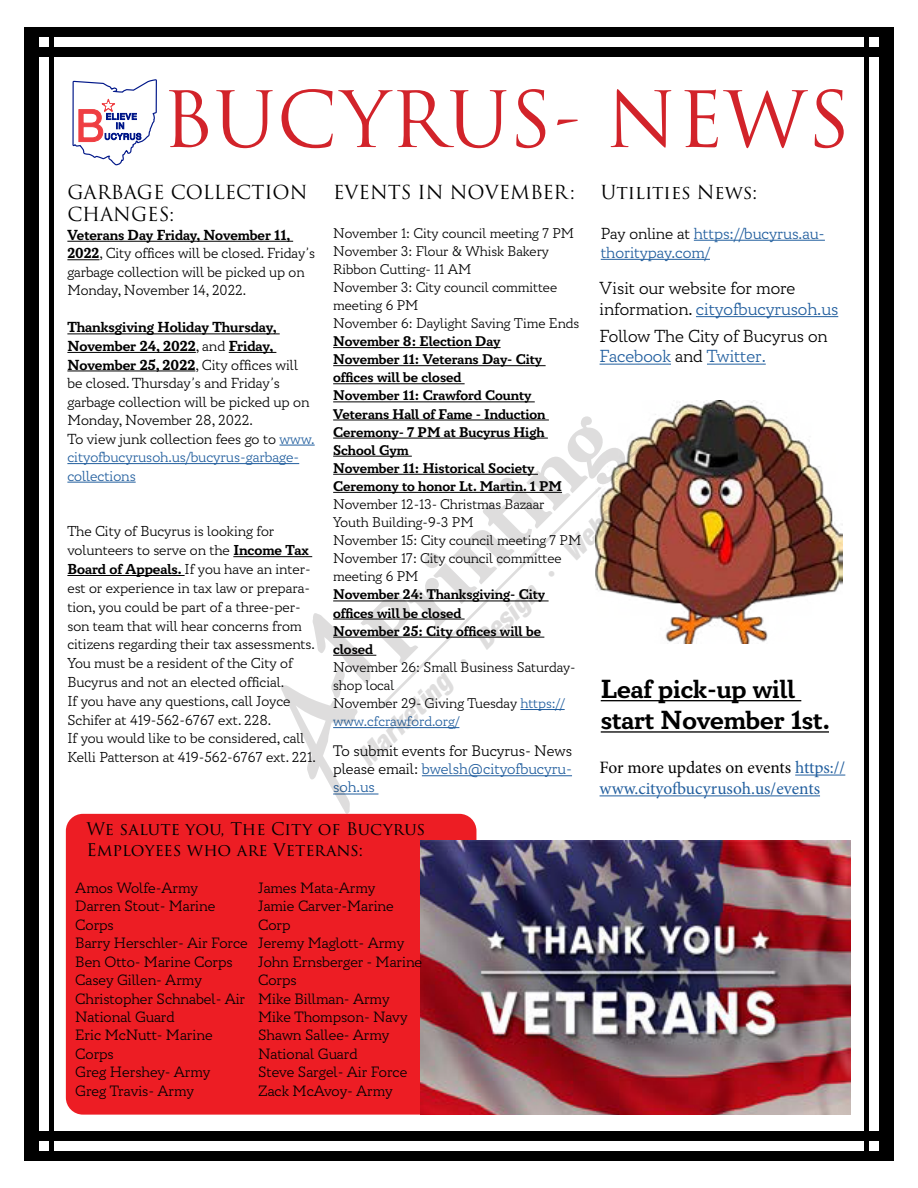
<style>
.page{position:relative;width:918px;height:1188px;background:#fff}
.page>*{position:absolute;margin:0;border:0;box-sizing:border-box;transform-origin:0 0}
.t1{font:75.45px "Trajan Pro 3";letter-spacing:.005em;color:#d2232a}
.t2{font:29.7px "Sans Black Condensed Oblique DTC";color:#231f20}
.t3{font:700 26.1px/31.2px "Circe Slab B";color:#000}
.t4{font:18.75px/22.6px "Trajan Pro 3";color:#000}
.t5{font:300 17.4px/20.9px "Circe Slab A";color:#000}
.t6{font:17.4px/20.9px "Minion Pro";letter-spacing:-.005em;color:#215e9e}
.t7{font:16.95px/20.4px "Trajan Pro 3";color:#000}
.t8{font:300 15.9px/19px "Circe Slab A";color:#215e9e}
.t9{font:300 15.15px/18.3px "Circe Slab A";color:#000;text-align:justify}
.t10{font:300 14.85px/18.5px "Circe Slab A";color:#000}
.t11{font:300 14.55px/18.6px "Circe Slab A";color:#000}
.t12{font:700 14.55px/18.6px "Circe Slab B";color:#000}
.t13{font:300 14.4px/18.8px "Circe Slab A";color:#000}
.t14{font:300 13.95px/18.1px "Circe Slab A";color:#000}
.t15{font:700 13.95px/18.1px "Circe Slab B";color:#000}
.s1{font-family:"Circe Slab B";font-weight:700}
.s2{font-family:"Circe Slab A";font-weight:300}
.s3{color:#215e9e}
.s4{color:#000}
</style>
<div class="page">
<hr style="left:333px;top:347px;width:168px;height:1px;background:#000">
<hr style="left:333px;top:365px;width:213px;height:1px;background:#000">
<hr style="left:333px;top:383px;width:132px;height:1px;background:#000">
<hr style="left:333px;top:402px;width:202px;height:1px;background:#000">
<hr style="left:600px;top:364px;width:71px;height:1px;background:#215e9e">
<hr style="left:707px;top:364px;width:59px;height:1px;background:#215e9e">
<hr style="left:696px;top:316px;width:142px;height:1px;background:#215e9e">
<hr style="left:694px;top:240px;width:131px;height:1px;background:#215e9e">
<hr style="left:601px;top:259px;width:109px;height:1px;background:#215e9e">
<img style="left:643px;top:400px;width:199px;height:244px">
<hr style="left:67px;top:241px;width:226px;height:1px;background:#000">
<hr style="left:67px;top:259px;width:33px;height:1px;background:#000">
<hr style="left:67px;top:334px;width:213px;height:1px;background:#000">
<hr style="left:67px;top:352px;width:129px;height:1px;background:#000">
<hr style="left:229px;top:352px;width:47px;height:1px;background:#000">
<hr style="left:67px;top:371px;width:128px;height:1px;background:#000">
<hr style="left:67px;top:463px;width:232px;height:1px;background:#215e9e">
<hr style="left:67px;top:482px;width:69px;height:1px;background:#215e9e">
<div style="left:66px;top:814px;width:410px;height:301px;background:#ed1d24;border-radius:17px"></div>
<img style="left:420px;top:841px;width:430px;height:274px">
<hr style="left:601px;top:700px;width:200px;height:1px;background:#000">
<hr style="left:601px;top:731px;width:228px;height:2px;background:#000">
<hr style="left:795px;top:775px;width:50px;height:1px;background:#215e9e">
<hr style="left:600px;top:795px;width:220px;height:1px;background:#215e9e">
<hr style="left:233px;top:556px;width:79px;height:1px;background:#000">
<hr style="left:67px;top:575px;width:118px;height:1px;background:#000">
<div style="left:26px;top:27px;width:866px;height:10px;background:#000"></div>
<div style="left:26px;top:47px;width:866px;height:10px;background:#000"></div>
<div style="left:24px;top:1131px;width:868px;height:10px;background:#000"></div>
<div style="left:24px;top:1151px;width:868px;height:10px;background:#000"></div>
<div style="left:49px;top:27px;width:5px;height:1134px;background:#000"></div>
<div style="left:24px;top:27px;width:15px;height:1134px;background:#000"></div>
<div style="left:879px;top:27px;width:15px;height:1134px;background:#000"></div>
<div style="left:864px;top:27px;width:5px;height:1134px;background:#000"></div>
<svg style="left:72px;top:79px;width:85px;height:87px"></svg>
<svg style="left:249px;top:416px;width:394px;height:399px"></svg>
<h1 class="t1" style="left:162px;top:68px;width:690px">BUCYRUS- NEWS</h1>
<h3 class="t4" style="left:67px;top:181px;width:242px">GARBAGE COLLECTION<br>CHANGES:</h3>
<p class="t12" style="left:67px;top:226px;width:224px">Veterans Day Friday, November 11,</p>
<p class="t11" style="left:67px;top:245px;width:249px"><span class="s1">2022</span>, City offices will be closed. Friday’s garbage collection will be picked up on<br>Monday, November 14, 2022.</p>
<p class="t12" style="left:67px;top:319px;width:211px">Thanksgiving Holiday Thursday,<br>November 24, 2022<span class="s2">, and</span> Friday,</p>
<p class="t11" style="left:67px;top:356px;width:249px"><span class="s1">November 25, 2022</span>, City offices will be closed. Thursday’s and Friday’s garbage collection will be picked up on<br>Monday, November 28, 2022.<br>To view junk collection fees go to <span class="s3">www. cityofbucyrusoh.us/bucyrus-garbage&shy;collections</span></p>
<p class="t13" style="left:67px;top:523px;width:250px">The City of Bucyrus is looking for volunteers to serve on the <span class="s1">Income Tax Board of Appeals.</span> If you have an inter&shy;est or experience in tax law or prepara&shy;tion, you could be part of a three-per&shy;son team that will hear concerns from citizens regarding their tax assessments.<br>You must be a resident of the City of Bucyrus and not an elected official.<br>If you have any questions, call Joyce Schifer at 419-562-6767 ext. 228.<br>If you would like to be considered, call Kelli Patterson at 419-562-6767 ext. 221.</p>
<h3 class="t4" style="left:333px;top:181px;width:243px">EVENTS IN NOVEMBER:</h3>
<p class="t14" style="left:333px;top:224px;width:248px">November 1: City council meeting 7 PM<br>November 3: Flour &amp; Whisk Bakery<br>Ribbon Cutting- 11 AM<br>November 3: City council committee meeting 6 PM<br>November 6: Daylight Saving Time Ends</p>
<p class="t15" style="left:333px;top:333px;width:230px">November 8: Election Day<br>November 11: Veterans Day- City offices will be closed<br>November 11: Crawford County<br>Veterans Hall of Fame - Induction<br>Ceremony- 7 PM at Bucyrus High<br>School Gym<br>November 11: Historical Society<br>Ceremony to honor Lt. Martin. 1 PM</p>
<p class="t14" style="left:333px;top:496px;width:250px">November 12-13- Christmas Bazaar<br>Youth Building-9-3 PM<br>November 15: City council meeting 7 PM<br>November 17: City council committee meeting 6 PM</p>
<p class="t15" style="left:333px;top:586px;width:214px">November 24: Thanksgiving- City offices will be closed<br>November 25: City offices will be closed</p>
<p class="t14" style="left:333px;top:659px;width:244px">November 26: Small Business Saturday&shy;shop local<br>November 29- Giving Tuesday <span class="s3">https:// www.cfcrawford.org/</span></p>
<h3 class="t4" style="left:601px;top:181px;width:158px">Utilities News:</h3>
<p class="t8" style="left:601px;top:224px;width:226px"><span class="s4">Pay online at</span> https://bucyrus.au&shy;thoritypay.com/</p>
<p class="t5" style="left:600px;top:278px;width:240px">Visit our website for more information. <span class="s3">cityofbucyrusoh.us</span></p>
<p class="t5" style="left:600px;top:326px;width:230px">Follow The City of Bucyrus on<br><span class="s3">Facebook</span> and <span class="s3">Twitter.</span></p>
<h2 class="t2" style="left:349px;top:749px;width:397px;rotate:-45deg">Marketing • Design • Websites</h2>
<h3 class="t3" style="left:601px;top:675px;width:231px">Leaf pick-up will start November 1st.</h3>
<p class="t6" style="left:600px;top:757px;width:247px"><span class="s4">For more updates on events</span> https:// www.cityofbucyrusoh.us/events</p>
<p class="t9" style="left:333px;top:742px;width:240px">To submit events for Bucyrus- News please email: <span class="s3">bwelsh@cityofbucyru&shy;soh.us</span></p>
<p class="t7" style="left:86px;top:820px;width:340px">We salute you, The City of Bucyrus<br>Employees who are Veterans:</p>
<p class="t10" style="left:75px;top:879px;width:174px">Amos Wolfe-Army<br>Darren Stout- Marine<br>Corps<br>Barry Herschler- Air Force<br>Ben Otto- Marine Corps<br>Casey Gillen- Army<br>Christopher Schnabel- Air<br>National Guard<br>Eric McNutt- Marine<br>Corps<br>Greg Hershey- Army<br>Greg Travis- Army</p>
<p class="t10" style="left:258px;top:879px;width:166px">James Mata-Army<br>Jamie Carver-Marine<br>Corp<br>Jeremy Maglott- Army<br>John Ernsberger - Marine<br>Corps<br>Mike Billman- Army<br>Mike Thompson- Navy<br>Shawn Sallee- Army<br>National Guard<br>Steve Sargel- Air Force<br>Zack McAvoy- Army</p>
</div>
